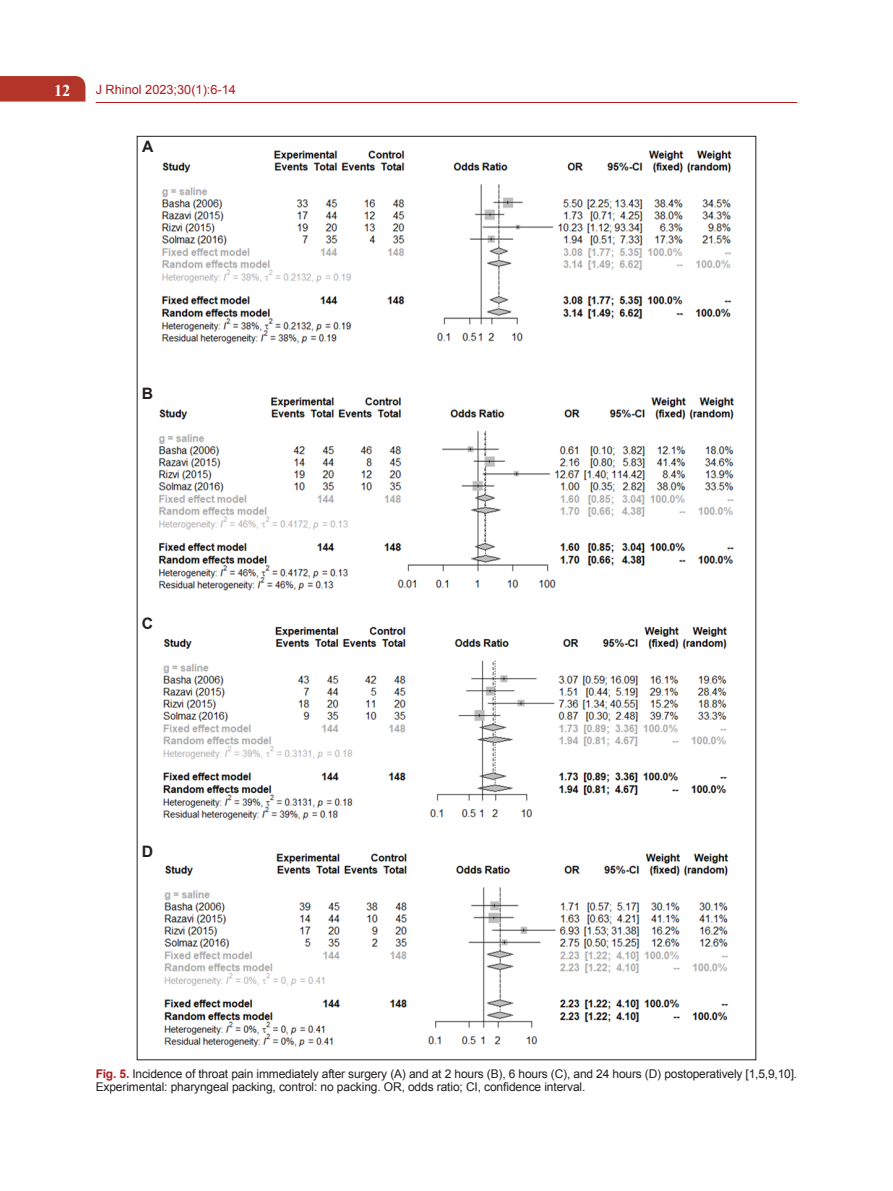
<style>
.page{position:relative;width:893px;height:1191px;background:#fff}
.page>*{position:absolute;margin:0;border:0;box-sizing:border-box;transform-origin:0 0}
.t1{font:700 16.5px "Times New Roman";color:#fff}
.t2{font:700 15.75px "Arial";color:#231f20}
.t3{font:12.75px "Arial";color:#ae1a1e}
.t4{font:12px/13.5px "Arial";letter-spacing:-.015em;color:#231f20}
.s1{font-weight:700;color:#ae1a1e}
</style>
<div class="page">
<div style="left:0;top:76px;width:85px;height:26px;background:#b33428"></div>
<hr style="left:96px;top:102px;width:701px;height:1px;background:#ae1a1e">
<img style="left:158px;top:150px;width:576px;height:898px">
<h1 class="t1" style="left:54px;top:79px;width:18px">12</h1>
<p class="t3" style="left:96px;top:81px;width:142px">J Rhinol 2023;30(1):6-14</p>
<h2 class="t2" style="left:142px;top:136px;width:13px">A</h2>
<h2 class="t2" style="left:142px;top:383px;width:13px">B</h2>
<h2 class="t2" style="left:142px;top:613px;width:13px">C</h2>
<h2 class="t2" style="left:142px;top:841px;width:13px">D</h2>
<p class="t4" style="left:96px;top:1067px;width:703px"><span class="s1">Fig. 5.</span> Incidence of throat pain immediately after surgery (A) and at 2 hours (B), 6 hours (C), and 24 hours (D) postoperatively [1,5,9,10].<br>Experimental: pharyngeal packing, control: no packing. OR, odds ratio; CI, confidence interval.</p>
</div>
